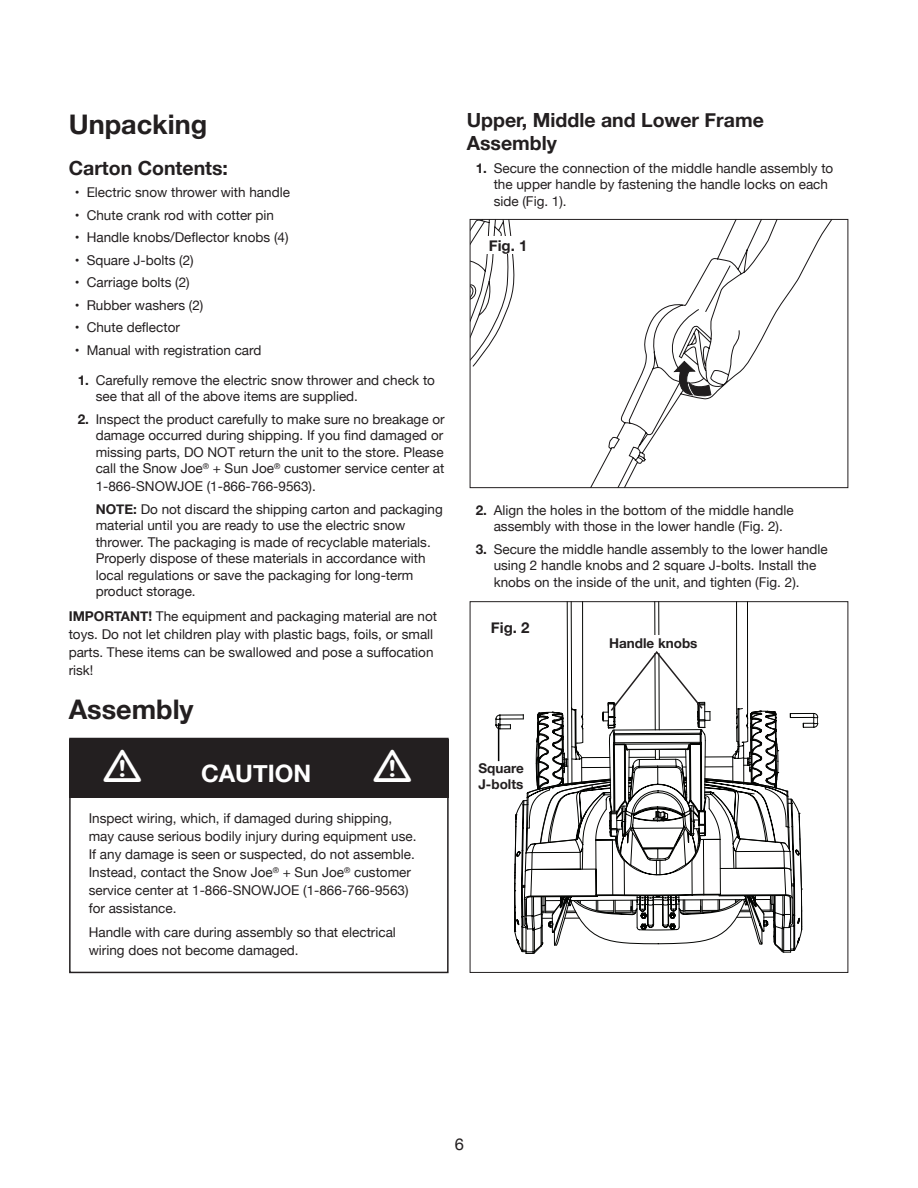
<style>
.page{position:relative;width:918px;height:1188px;background:#fff}
.page>*{position:absolute;margin:0;border:0;box-sizing:border-box;transform-origin:0 0}
.t1{font:700 27px "Helvetica Neue";color:#231f20}
.t2{font:700 24px "Helvetica Neue";color:#fff}
.t3{font:700 19.5px/23.4px "Helvetica Neue";color:#231f20}
.t4{font:16.5px "Helvetica Neue";color:#231f20}
.t5{font:700 15px "Helvetica Neue";color:#231f20}
.t6{font:13.5px/16.5px "Helvetica Neue";color:#231f20}
.t7{font:700 13.5px/16.2px "Helvetica Neue";color:#231f20}
.s1{font-weight:700}
</style>
<div class="page">
<div style="left:69px;top:739px;width:380px;height:59px;background:#231f20"></div>
<div style="left:69px;top:738px;width:380px;height:235px;border:2px solid #231f20"></div>
<svg style="left:472px;top:221px;width:360px;height:265px"></svg>
<svg style="left:672px;top:360px;width:40px;height:44px"></svg>
<div style="left:470px;top:219px;width:378px;height:269px;border:1px solid #231f20"></div>
<div style="left:482px;top:236px;width:60px;height:18px;background:#fff"></div>
<svg style="left:566px;top:603px;width:182px;height:47px"></svg>
<div style="left:470px;top:601px;width:378px;height:372px;border:1px solid #231f20"></div>
<div style="left:609px;top:635px;width:90px;height:18px;background:#fff"></div>
<svg style="left:495px;top:650px;width:323px;height:302px"></svg>
<hr style="left:498px;top:723px;width:1px;height:38px;background:#000">
<h1 class="t1" style="left:69px;top:104px;width:140px">Unpacking</h1>
<h3 class="t3" style="left:69px;top:157px;width:161px">Carton Contents:</h3>
<p class="t6" style="left:75px;top:185px;width:217px">• Electric snow thrower with handle</p>
<p class="t6" style="left:75px;top:208px;width:201px">• Chute crank rod with cotter pin</p>
<p class="t6" style="left:75px;top:230px;width:215px">• Handle knobs/Deflector knobs (4)</p>
<p class="t6" style="left:75px;top:253px;width:121px">• Square J-bolts (2)</p>
<p class="t6" style="left:75px;top:275px;width:116px">• Carriage bolts (2)</p>
<p class="t6" style="left:75px;top:298px;width:130px">• Rubber washers (2)</p>
<p class="t6" style="left:75px;top:320px;width:107px">• Chute deflector</p>
<p class="t6" style="left:75px;top:343px;width:188px">• Manual with registration card</p>
<p class="t6" style="left:96px;top:373px;width:341px;text-indent:-18px"><span class="s1">1.</span> Carefully remove the electric snow thrower and check to see that all of the above items are supplied.</p>
<p class="t6" style="left:96px;top:412px;width:350px;text-align:justify;text-indent:-18px"><span class="s1">2.</span> Inspect the product carefully to make sure no breakage or damage occurred during shipping. If you find damaged or missing parts, DO NOT return the unit to the store. Please call the Snow Joe<sup>®</sup> + Sun Joe<sup>®</sup> customer service center at</p>
<p class="t6" style="left:96px;top:476px;width:349px;line-height:22.5px">1-866-SNOWJOE (1-866-766-9563).<br><span class="s1">NOTE:</span> Do not discard the shipping carton and packaging</p>
<p class="t6" style="left:96px;top:518px;width:337px">material until you are ready to use the electric snow thrower. The packaging is made of recyclable materials.<br>Properly dispose of these materials in accordance with local regulations or save the packaging for long-term product storage.</p>
<p class="t6" style="left:69px;top:608px;width:370px;line-height:18px"><span class="s1">IMPORTANT!</span> The equipment and packaging material are not toys. Do not let children play with plastic bags, foils, or small parts. These items can be swallowed and pose a suffocation risk!</p>
<h1 class="t1" style="left:69px;top:688px;width:126px">Assembly</h1>
<h2 class="t2" style="left:201px;top:754px;width:112px">CAUTION</h2>
<p class="t6" style="left:89px;top:810px;width:329px;line-height:18px">Inspect wiring, which, if damaged during shipping, may cause serious bodily injury during equipment use.<br>If any damage is seen or suspected, do not assemble.<br>Instead, contact the Snow Joe<sup>®</sup> + Sun Joe<sup>®</sup> customer service center at 1-866-SNOWJOE (1-866-766-9563) for assistance.</p>
<p class="t6" style="left:89px;top:924px;width:309px;line-height:18px">Handle with care during assembly so that electrical wiring does not become damaged.</p>
<h3 class="t3" style="left:467px;top:109px;width:299px">Upper, Middle and Lower Frame<br>Assembly</h3>
<p class="t6" style="left:494px;top:161px;width:341px;text-indent:-18px"><span class="s1">1.</span> Secure the connection of the middle handle assembly to the upper handle by fastening the handle locks on each side (Fig. 1).</p>
<p class="t5" style="left:489px;top:234px;width:40px">Fig. 1</p>
<p class="t6" style="left:476px;top:503px;width:320px;text-align:center"><span class="s1">2.</span> Align the holes in the bottom of the middle handle assembly with those in the lower handle (Fig. 2).</p>
<p class="t6" style="left:494px;top:542px;width:336px;text-indent:-18px"><span class="s1">3.</span> Secure the middle handle assembly to the lower handle using 2 handle knobs and 2 square J-bolts. Install the knobs on the inside of the unit, and tighten (Fig. 2).</p>
<p class="t5" style="left:491px;top:616px;width:40px">Fig. 2</p>
<p class="t7" style="left:478px;top:760px;width:47px">Square<br>J-bolts</p>
<p class="t7" style="left:609px;top:635px;width:90px">Handle knobs</p>
<p class="t4" style="left:455px;top:1132px;width:11px">6</p>
</div>
